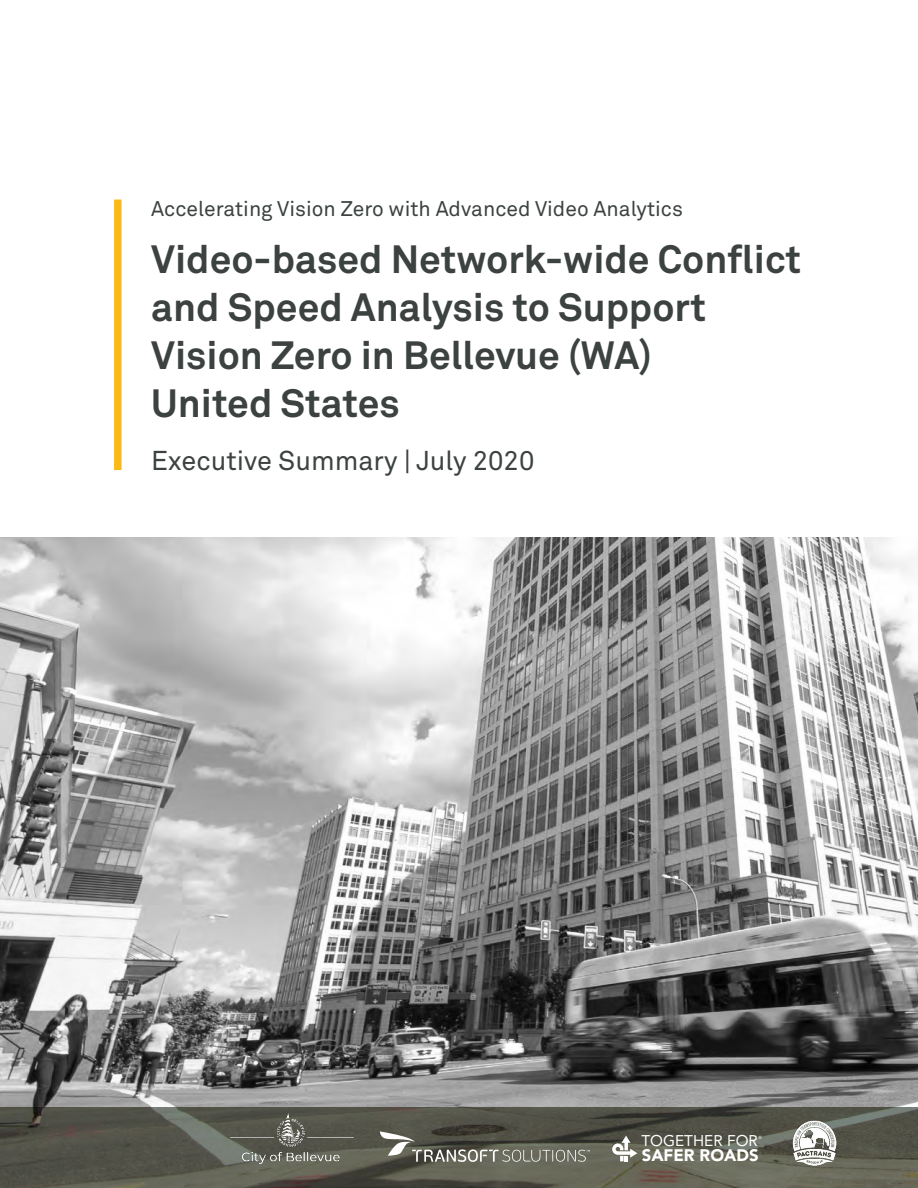
<style>
.page{position:relative;width:918px;height:1188px;background:#fff}
.page>*{position:absolute;margin:0;border:0;box-sizing:border-box;transform-origin:0 0}
.t1{font:700 39px/48px "Akkurat Pro";color:#3c4240}
.t2{font:27px "Akkurat Pro";color:#3c4240}
.t3{font:21px "Akkurat Pro";color:#3c4240}
.t4{font:900 16.65px "Avenir";color:#fff}
.t5{font:15.45px "Avenir";color:#fff}
.t6{font:4.35px "Avenir";color:#fff}
</style>
<div class="page">
<img style="left:0;top:538px;width:918px;height:569px">
<div style="left:114px;top:200px;width:8px;height:270px;background:#fdb913"></div>
<svg style="left:0;top:1107px;width:918px;height:81px;background:#58584d"></svg>
<svg style="left:612px;top:1136px;width:25px;height:25px"></svg>
<img style="left:227px;top:1109px;width:131px;height:55px">
<img style="left:792px;top:1121px;width:45px;height:44px">
<svg style="left:380px;top:1131px;width:210px;height:31px;background:#69695f"></svg>
<p class="t3" style="left:151px;top:196px;width:533px">Accelerating Vision Zero with Advanced Video Analytics</p>
<p class="t1" style="left:151px;top:235px;width:651px">Video-based Network-wide Conflict and Speed Analysis to Support<br>Vision Zero in Bellevue (WA)<br>United States</p>
<p class="t2" style="left:151px;top:445px;width:385px">Executive Summary | July 2020</p>
<p class="t5" style="left:641px;top:1129px;width:118px">TOGETHER FOR</p>
<p class="t4" style="left:642px;top:1141px;width:118px">SAFER ROADS</p>
<p class="t6" style="left:758px;top:1134px;width:5px">®</p>
</div>
